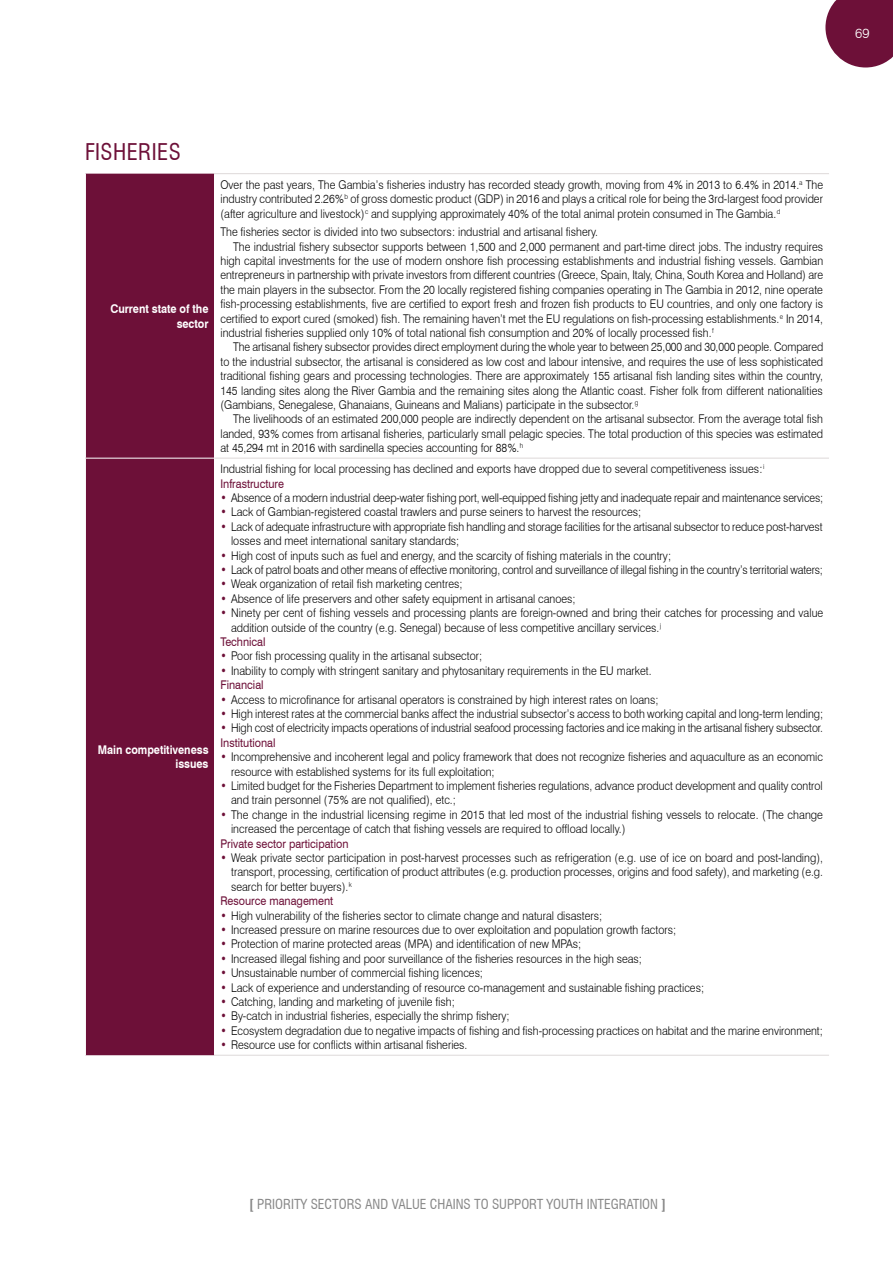
<style>
.page{position:relative;width:893px;height:1263px;background:#fff}
.page>*{position:absolute;margin:0;border:0;box-sizing:border-box;transform-origin:0 0}
.t1{font:condensed 22.5px "Swiss 721 BT";letter-spacing:.02em;color:#6d1038}
.t2{font:condensed 13.5px "Swiss 721 BT";color:#878787}
.t3{font:300 13.5px "Swiss 721 BT";color:#fff}
.t4{font:300 12px/14.4px "Swiss 721 BT";color:#000;scale:.9 1}
.t5{font:300 12px/14.4px "Swiss 721 BT";color:#000;scale:.89 1}
.t6{font:12px "Swiss 721 BT";color:#6d1038;scale:.9 1}
.t7{font:700 12px/14.4px "Swiss 721 BT";letter-spacing:-.005em;color:#fff;text-align:right;scale:.9 1}
.s1{font-weight:400;color:#6d1038}
.s2{color:#6d1038}
.s3{font-weight:700}
</style>
<div class="page">
<svg style="left:825px;top:0;width:68px;height:68px;background:#7f2e51"></svg>
<div style="left:86px;top:174px;width:128px;height:881px;background:#6d1038"></div>
<hr style="left:214px;top:1055px;width:615px;height:1px;background:#e1dddd">
<hr style="left:214px;top:173px;width:615px;height:1px;background:#e1dddd">
<hr style="left:215px;top:458px;width:614px;height:1px;background:#e1dddd">
<hr style="left:85px;top:458px;width:130px;height:1px;background:#fff">
<p class="t3" style="left:855px;top:25px;width:16px">69</p>
<h1 class="t1" style="left:85px;top:139px;width:97px">FISHERIES</h1>
<p class="t7" style="left:110px;top:302px;width:111px">Current state of the sector</p>
<p class="t7" style="left:98px;top:742px;width:125px">Main competitiveness issues</p>
<p class="t4" style="left:220px;top:177px;width:671px;text-align:justify">Over the past years, The Gambia’s fisheries industry has recorded steady growth, moving from 4% in 2013 to 6.4% in 2014.<sup>a</sup> The industry contributed 2.26%<sup>b</sup> of gross domestic product (GDP) in 2016 and plays a critical role for being the 3rd-largest food provider (after agriculture and livestock)<sup>c</sup> and supplying approximately 40% of the total animal protein consumed in The Gambia.<sup>d</sup></p>
<p class="t4" style="left:220px;top:225px;width:421px">The fisheries sector is divided into two subsectors: industrial and artisanal fishery.</p>
<p class="t4" style="left:233px;top:239px;width:657px">The industrial fishery subsector supports between 1,500 and 2,000 permanent and part-time direct jobs. The industry requires</p>
<p class="t4" style="left:220px;top:253px;width:671px">high capital investments for the use of modern onshore fish processing establishments and industrial fishing vessels. Gambian</p>
<p class="t4" style="left:220px;top:268px;width:671px">entrepreneurs in partnership with private investors from different countries (Greece, Spain, Italy, China, South Korea and Holland) are</p>
<p class="t4" style="left:220px;top:282px;width:671px">the main players in the subsector. From the 20 locally registered fishing companies operating in The Gambia in 2012, nine operate</p>
<p class="t4" style="left:220px;top:297px;width:671px">fish-processing establishments, five are certified to export fresh and frozen fish products to EU countries, and only one factory is</p>
<p class="t4" style="left:220px;top:311px;width:671px">certified to export cured (smoked) fish. The remaining haven’t met the EU regulations on fish-processing establishments.<sup>e</sup> In 2014,</p>
<p class="t4" style="left:220px;top:325px;width:550px">industrial fisheries supplied only 10% of total national fish consumption and 20% of locally processed fish.<sup>f</sup></p>
<p class="t5" style="left:233px;top:340px;width:664px">The artisanal fishery subsector provides direct employment during the whole year to between 25,000 and 30,000 people. Compared</p>
<p class="t4" style="left:220px;top:354px;width:671px">to the industrial subsector, the artisanal is considered as low cost and labour intensive, and requires the use of less sophisticated</p>
<p class="t4" style="left:220px;top:369px;width:671px">traditional fishing gears and processing technologies. There are approximately 155 artisanal fish landing sites within the country,</p>
<p class="t4" style="left:220px;top:383px;width:671px">145 landing sites along the River Gambia and the remaining sites along the Atlantic coast. Fisher folk from different nationalities</p>
<p class="t4" style="left:220px;top:397px;width:466px">(Gambians, Senegalese, Ghanaians, Guineans and Malians) participate in the subsector.<sup>g</sup></p>
<p class="t4" style="left:233px;top:412px;width:657px">The livelihoods of an estimated 200,000 people are indirectly dependent on the artisanal subsector. From the average total fish</p>
<p class="t4" style="left:220px;top:426px;width:671px">landed, 93% comes from artisanal fisheries, particularly small pelagic species. The total production of this species was estimated</p>
<p class="t4" style="left:220px;top:441px;width:338px">at 45,294 mt in 2016 with sardinella species accounting for 88%.<sup>h</sup></p>
<p class="t4" style="left:220px;top:462px;width:606px">Industrial fishing for local processing has declined and exports have dropped due to several competitiveness issues:<sup>i<br></sup><span class="s1">Infrastructure</span></p>
<p class="t5" style="left:220px;top:490px;width:679px"><span class="s2">•</span> Absence of a modern industrial deep-water fishing port, well-equipped fishing jetty and inadequate repair and maintenance services;</p>
<p class="t4" style="left:220px;top:505px;width:469px"><span class="s2">•</span> Lack of Gambian-registered coastal trawlers and purse seiners to harvest the resources;</p>
<p class="t5" style="left:231px;top:519px;width:666px;text-indent:-11px"><span class="s2">•</span> Lack of adequate infrastructure with appropriate fish handling and storage facilities for the artisanal subsector to reduce post-harvest losses and meet international sanitary standards;</p>
<p class="t4" style="left:220px;top:548px;width:502px"><span class="s2">•</span> High cost of inputs such as fuel and energy, and the scarcity of fishing materials in the country;</p>
<p class="t5" style="left:220px;top:562px;width:679px"><span class="s2">•</span> Lack of patrol boats and other means of effective monitoring, control and surveillance of illegal fishing in the country’s territorial waters;</p>
<p class="t4" style="left:220px;top:577px;width:270px"><span class="s2">•</span> Weak organization of retail fish marketing centres;</p>
<p class="t4" style="left:220px;top:591px;width:396px"><span class="s2">•</span> Absence of life preservers and other safety equipment in artisanal canoes;</p>
<p class="t4" style="left:220px;top:606px;width:671px"><span class="s2">•</span> Ninety per cent of fishing vessels and processing plants are foreign-owned and bring their catches for processing and value</p>
<p class="t4" style="left:231px;top:620px;width:479px">addition outside of the country (e.g. Senegal) because of less competitive ancillary services.<sup>j</sup></p>
<p class="t6" style="left:220px;top:634px;width:52px">Technical</p>
<p class="t4" style="left:220px;top:649px;width:292px"><span class="s2">•</span> Poor fish processing quality in the artisanal subsector;</p>
<p class="t4" style="left:220px;top:663px;width:480px"><span class="s2">•</span> Inability to comply with stringent sanitary and phytosanitary requirements in the EU market.<br><span class="s1">Financial</span></p>
<p class="t4" style="left:220px;top:692px;width:488px"><span class="s2">•</span> Access to microfinance for artisanal operators is constrained by high interest rates on loans;</p>
<p class="t4" style="left:220px;top:706px;width:671px"><span class="s2">•</span> High interest rates at the commercial banks affect the industrial subsector’s access to both working capital and long-term lending;</p>
<p class="t5" style="left:220px;top:721px;width:678px"><span class="s2">•</span> High cost of electricity impacts operations of industrial seafood processing factories and ice making in the artisanal fishery subsector.<br><span class="s1">Institutional</span></p>
<p class="t4" style="left:231px;top:750px;width:659px;text-indent:-11px"><span class="s2">•</span> Incomprehensive and incoherent legal and policy framework that does not recognize fisheries and aquaculture as an economic resource with established systems for its full exploitation;</p>
<p class="t4" style="left:231px;top:778px;width:659px;text-indent:-11px"><span class="s2">•</span> Limited budget for the Fisheries Department to implement fisheries regulations, advance product development and quality control and train personnel (75% are not qualified), etc.;</p>
<p class="t4" style="left:231px;top:807px;width:659px;text-indent:-11px"><span class="s2">•</span> The change in the industrial licensing regime in 2015 that led most of the industrial fishing vessels to relocate. (The change increased the percentage of catch that fishing vessels are required to offload locally.)</p>
<p class="t6" style="left:220px;top:836px;width:144px">Private sector participation</p>
<p class="t4" style="left:220px;top:850px;width:671px"><span class="s2">•</span> Weak private sector participation in post-harvest processes such as refrigeration (e.g. use of ice on board and post-landing),</p>
<p class="t4" style="left:231px;top:865px;width:659px">transport, processing, certification of product attributes (e.g. production processes, origins and food safety), and marketing (e.g.</p>
<p class="t4" style="left:231px;top:879px;width:136px">search for better buyers).<sup>k</sup></p>
<p class="t6" style="left:220px;top:894px;width:127px">Resource management</p>
<p class="t4" style="left:220px;top:908px;width:426px"><span class="s2">•</span> High vulnerability of the fisheries sector to climate change and natural disasters;</p>
<p class="t4" style="left:220px;top:922px;width:508px"><span class="s2">•</span> Increased pressure on marine resources due to over exploitation and population growth factors;</p>
<p class="t4" style="left:220px;top:937px;width:402px"><span class="s2">•</span> Protection of marine protected areas (MPA) and identification of new MPAs;</p>
<p class="t4" style="left:220px;top:951px;width:470px"><span class="s2">•</span> Increased illegal fishing and poor surveillance of the fisheries resources in the high seas;</p>
<p class="t4" style="left:220px;top:966px;width:293px"><span class="s2">•</span> Unsustainable number of commercial fishing licences;</p>
<p class="t4" style="left:220px;top:980px;width:539px"><span class="s2">•</span> Lack of experience and understanding of resource co-management and sustainable fishing practices;</p>
<p class="t4" style="left:220px;top:994px;width:262px"><span class="s2">•</span> Catching, landing and marketing of juvenile fish;</p>
<p class="t4" style="left:220px;top:1009px;width:323px"><span class="s2">•</span> By-catch in industrial fisheries, especially the shrimp fishery;</p>
<p class="t4" style="left:220px;top:1023px;width:671px"><span class="s2">•</span> Ecosystem degradation due to negative impacts of fishing and fish-processing practices on habitat and the marine environment;</p>
<p class="t4" style="left:220px;top:1038px;width:276px"><span class="s2">•</span> Resource use for conflicts within artisanal fisheries.</p>
<p class="t2" style="left:249px;top:1196px;width:418px"><span class="s3">[</span> PRIORITY SECTORS AND VALUE CHAINS TO SUPPORT YOUTH INTEGRATION <span class="s3">]</span></p>
</div>
